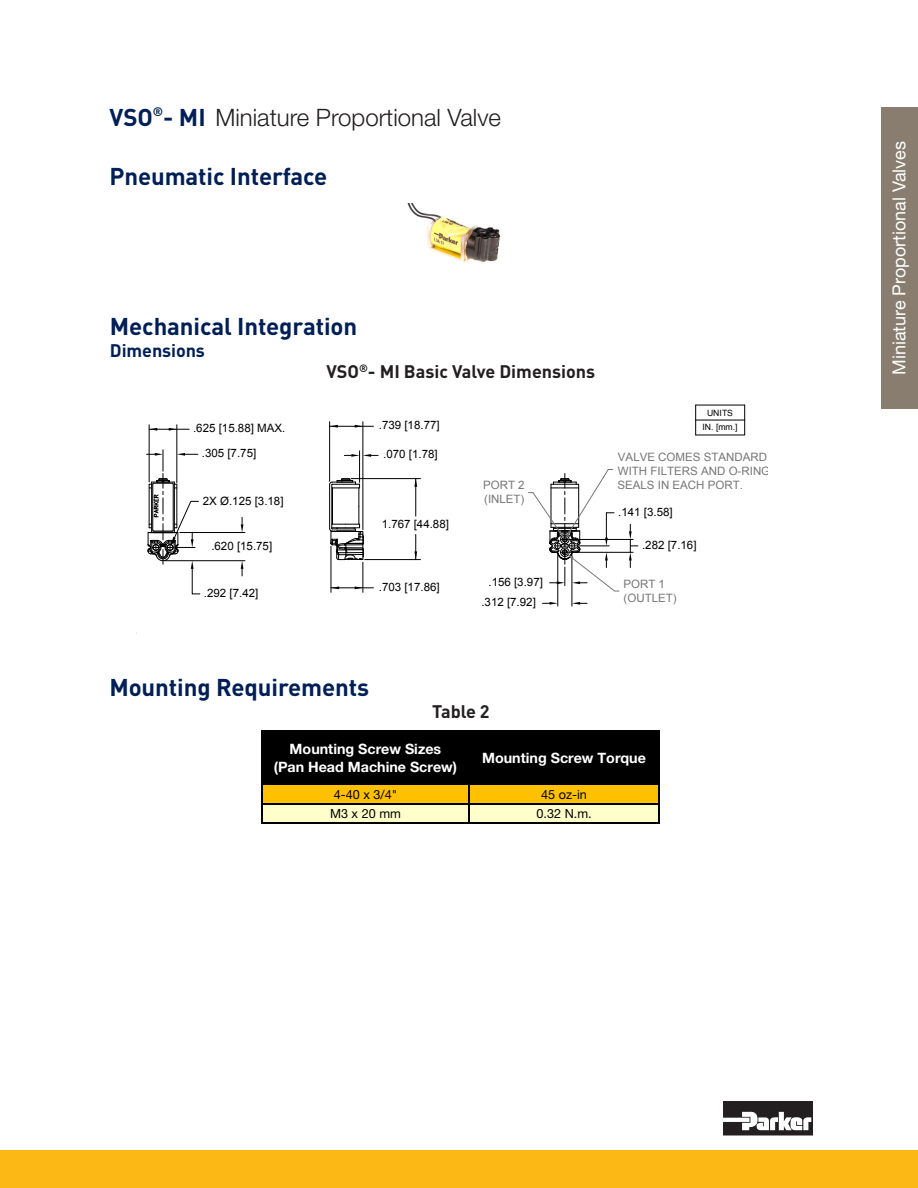
<style>
.page{position:relative;width:918px;height:1188px;background:#fff}
.page>*{position:absolute;margin:0;border:0;box-sizing:border-box;transform-origin:0 0}
.B_Head{font:700 24px "DIN";letter-spacing:-.005em;color:#001f56}
.t1{font:300 24px "Helvetica Neue LT Std";color:#231f20}
.B_Head-2{font:700 24px "DINOT";letter-spacing:-.005em;color:#001f56}
.B_Head-3{font:700 18px "DIN";color:#231f20}
.t2{font:18px "Helvetica Neue LT Std";color:#fff}
.B_Head-4{font:700 18px "DIN";letter-spacing:-.005em;color:#001f56}
.t3{font:700 14.25px/17.7px "Helvetica Neue LT Std";color:#fff;text-align:center}
.t4{font:12.6px "Helvetica Neue LT Std";color:#000}
.t5{font:11.55px "Arial";color:#000}
.t6{font:11.55px/14px "Arial";color:#767676}
.t7{font:8.7px/14.1px "Arial";letter-spacing:.005em;color:#000;text-align:center}
.s1{font-family:"DINOT";font-weight:700;color:#001f56}
</style>
<div class="page">
<div style="left:0;top:1150px;width:918px;height:38px;background:#fcb814"></div>
<div style="left:882px;top:108px;width:36px;height:301px;background:#887d6e"></div>
<svg style="left:723px;top:1101px;width:90px;height:35px"></svg>
<svg style="left:329px;top:478px;width:35px;height:82px"></svg>
<hr style="left:557px;top:551px;width:1px;height:55px;background:#000">
<hr style="left:572px;top:551px;width:1px;height:55px;background:#000">
<hr style="left:569px;top:539px;width:64px;height:1px;background:#000">
<hr style="left:569px;top:552px;width:64px;height:1px;background:#000">
<svg style="left:543px;top:602px;width:15px;height:3px"></svg>
<svg style="left:572px;top:602px;width:15px;height:3px"></svg>
<svg style="left:355px;top:425px;width:8px;height:3px"></svg>
<hr style="left:363px;top:422px;width:1px;height:108px;background:#000">
<hr style="left:330px;top:426px;width:43px;height:1px;background:#000">
<hr style="left:329px;top:422px;width:1px;height:59px;background:#000">
<svg style="left:330px;top:425px;width:8px;height:3px"></svg>
<hr style="left:359px;top:451px;width:1px;height:31px;background:#000">
<svg style="left:344px;top:454px;width:34px;height:3px"></svg>
<hr style="left:365px;top:559px;width:56px;height:1px;background:#000">
<svg style="left:414px;top:534px;width:3px;height:26px"></svg>
<hr style="left:415px;top:479px;width:1px;height:37px;background:#000">
<hr style="left:351px;top:478px;width:70px;height:1px;background:#000">
<svg style="left:414px;top:479px;width:3px;height:8px"></svg>
<hr style="left:331px;top:546px;width:1px;height:46px;background:#000">
<hr style="left:363px;top:562px;width:1px;height:30px;background:#000">
<hr style="left:331px;top:588px;width:42px;height:1px;background:#000">
<svg style="left:355px;top:586px;width:8px;height:3px"></svg>
<hr style="left:149px;top:429px;width:40px;height:1px;background:#000">
<hr style="left:177px;top:425px;width:1px;height:58px;background:#000">
<svg style="left:169px;top:428px;width:8px;height:3px"></svg>
<hr style="left:149px;top:425px;width:1px;height:57px;background:#000">
<svg style="left:149px;top:428px;width:8px;height:3px"></svg>
<hr style="left:165px;top:560px;width:80px;height:1px;background:#000">
<svg style="left:241px;top:561px;width:2px;height:15px"></svg>
<hr style="left:180px;top:532px;width:65px;height:1px;background:#000">
<svg style="left:241px;top:517px;width:2px;height:15px"></svg>
<svg style="left:147px;top:450px;width:53px;height:145px"></svg>
<svg style="left:528px;top:469px;width:92px;height:123px"></svg>
<svg style="left:629px;top:524px;width:9px;height:44px"></svg>
<svg style="left:695px;top:404px;width:50px;height:32px"></svg>
<hr style="left:696px;top:405px;width:49px;height:1px;background:#000">
<hr style="left:696px;top:420px;width:49px;height:1px;background:#000">
<img style="left:407px;top:203px;width:93px;height:60px">
<div style="left:262px;top:731px;width:397px;height:54px;background:#000"></div>
<div style="left:262px;top:784px;width:397px;height:20px;background:#ffc000"></div>
<div style="left:262px;top:804px;width:397px;height:19px;background:#ffc"></div>
<hr style="left:261px;top:730px;width:2px;height:55px;background:#000">
<hr style="left:261px;top:785px;width:2px;height:39px;background:#000">
<hr style="left:468px;top:785px;width:1px;height:39px;background:#000">
<hr style="left:659px;top:730px;width:1px;height:94px;background:#000">
<hr style="left:263px;top:730px;width:396px;height:2px;background:#000">
<hr style="left:263px;top:784px;width:396px;height:1px;background:#000">
<hr style="left:263px;top:803px;width:397px;height:1px;background:#000">
<hr style="left:263px;top:822px;width:397px;height:2px;background:#000">
<p class="t1" style="left:109px;top:103px;width:393px"><span class="s1">VSO</span><sup>®</sup><span class="s1">- MI</span> Miniature Proportional Valve</p>
<p class="B_Head-2" style="left:109px;top:160px;width:219px">Pneumatic Interface</p>
<p class="B_Head" style="left:110px;top:311px;width:249px">Mechanical Integration</p>
<p class="B_Head-4" style="left:110px;top:338px;width:97px">Dimensions</p>
<p class="B_Head-3" style="left:327px;top:359px;width:270px">VSO<sup>®</sup>- MI Basic Valve Dimensions</p>
<p class="t5" style="left:193px;top:421px;width:94px">.625 [15.88] MAX.</p>
<p class="t5" style="left:202px;top:446px;width:56px">.305 [7.75]</p>
<p class="t5" style="left:203px;top:493px;width:82px">2X Ø.125 [3.18]</p>
<p class="t5" style="left:211px;top:538px;width:62px">.620 [15.75]</p>
<p class="t5" style="left:204px;top:585px;width:56px">.292 [7.42]</p>
<p class="t5" style="left:379px;top:418px;width:62px">.739 [18.77]</p>
<p class="t5" style="left:383px;top:447px;width:56px">.070 [1.78]</p>
<p class="t5" style="left:382px;top:517px;width:69px">1.767 [44.88]</p>
<p class="t5" style="left:379px;top:579px;width:62px">.703 [17.86]</p>
<p class="t6" style="left:483px;top:478px;width:43px">PORT 2 (INLET)</p>
<p class="t5" style="left:488px;top:574px;width:56px">.156 [3.97]</p>
<p class="t5" style="left:481px;top:595px;width:56px">.312 [7.92]</p>
<p class="t7" style="left:702px;top:406px;width:37px">UNITS<br>IN. [mm.]</p>
<p class="t6" style="left:617px;top:450px;width:154px">VALVE COMES STANDARD<br>WITH FILTERS AND O-RING<br>SEALS IN EACH PORT.</p>
<p class="t5" style="left:618px;top:504px;width:56px">.141 [3.58]</p>
<p class="t5" style="left:642px;top:537px;width:56px">.282 [7.16]</p>
<p class="t6" style="left:623px;top:578px;width:55px">PORT 1 (OUTLET)</p>
<p class="B_Head" style="left:109px;top:672px;width:261px">Mounting Requirements</p>
<p class="B_Head-3" style="left:432px;top:699px;width:59px">Table 2</p>
<p class="t3" style="left:274px;top:740px;width:185px">Mounting Screw Sizes (Pan Head Machine Screw)</p>
<p class="t3" style="left:482px;top:749px;width:165px">Mounting Screw Torque</p>
<p class="t4" style="left:334px;top:787px;width:65px">4-40 x 3/4"</p>
<p class="t4" style="left:541px;top:787px;width:47px">45 oz-in</p>
<p class="t4" style="left:330px;top:806px;width:72px">M3 x 20 mm</p>
<p class="t4" style="left:537px;top:806px;width:57px">0.32 N.m.</p>
<h2 class="t2" style="left:889px;top:375px;width:236px;rotate:-90deg">Miniature Proportional Valves</h2>
</div>
